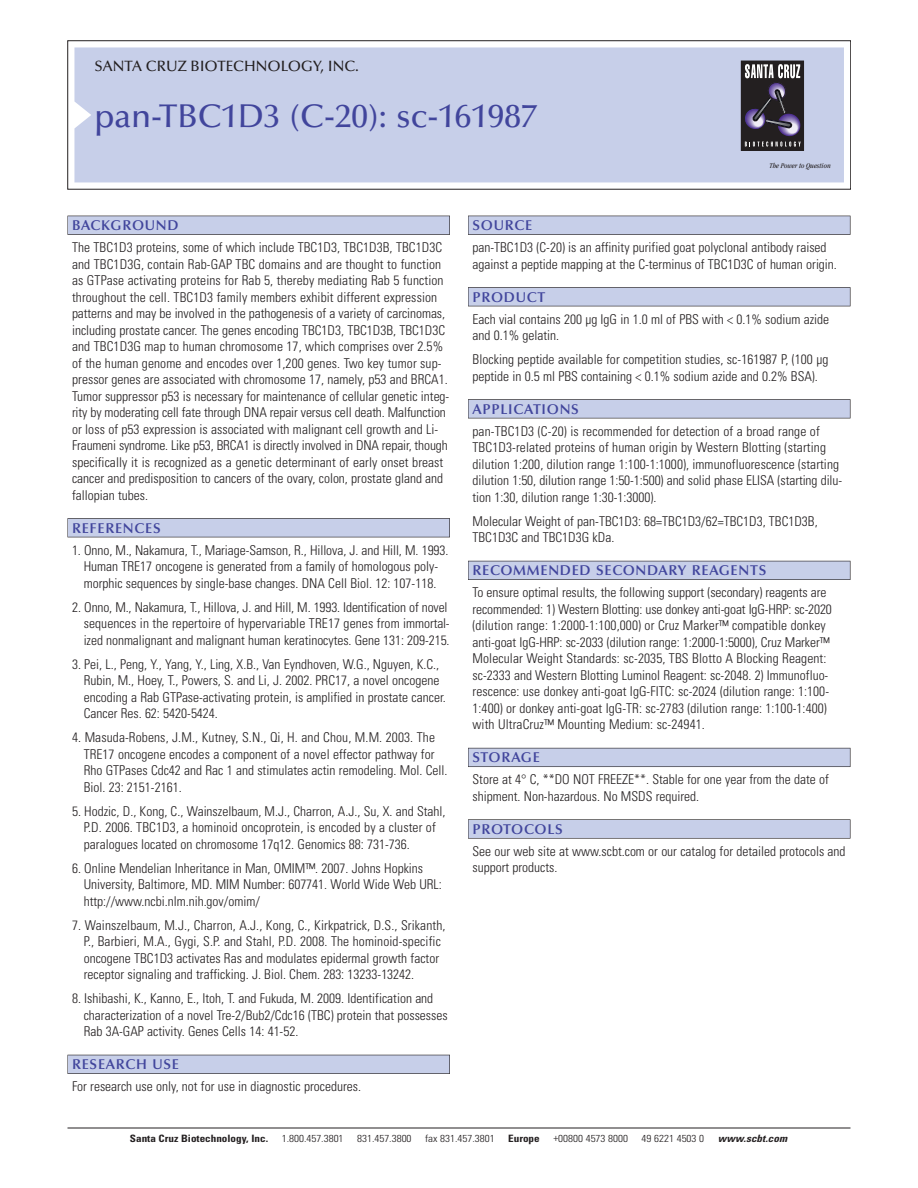
<style>
.page{position:relative;width:918px;height:1188px;background:#fff}
.page>*{position:absolute;margin:0;border:0;box-sizing:border-box;transform-origin:0 0}
.t1{font:500 33px "Optima";color:#41459c}
.t2{font:500 15px "Optima";color:#231f20}
.t3{font:600 14.25px "Optima";letter-spacing:.05em;color:#41459c}
.t4{font:300 condensed 13.5px/16.5px "Univers";color:#231f20}
.t5{font:300 condensed 10.2px "Univers";color:#231f20;scale:1.1 1}
.t6{font:700 condensed 10.2px "Univers";color:#231f20;scale:1.1 1}
.t7{font:italic 700 condensed 10.2px "Univers";color:#231f20;scale:1.1 1}
.t8{font:italic condensed 7.5px "Garamond";color:#231f20}
</style>
<div class="page">
<div style="left:74px;top:47px;width:770px;height:135px;background:#c7cfe9"></div>
<div style="left:741px;top:61px;width:62px;height:89px;background:#231f20"></div>
<div style="left:741px;top:61px;width:63px;height:90px;border:1px solid #231f20"></div>
<svg style="left:741px;top:64px;width:64px;height:83px"></svg>
<div style="left:68px;top:216px;width:382px;height:19px;background:#64636a"></div>
<div style="left:68px;top:216px;width:381px;height:18px;background:#c7cfe9"></div>
<div style="left:68px;top:518px;width:382px;height:19px;background:#64636a"></div>
<div style="left:68px;top:519px;width:381px;height:18px;background:#c7cfe9"></div>
<div style="left:68px;top:1055px;width:382px;height:19px;background:#63636c"></div>
<div style="left:68px;top:1055px;width:381px;height:18px;background:#c7cfe9"></div>
<div style="left:468px;top:216px;width:382px;height:19px;background:#64636a"></div>
<div style="left:468px;top:216px;width:382px;height:18px;background:#c7cfe9"></div>
<div style="left:468px;top:287px;width:382px;height:19px;background:#64636a"></div>
<div style="left:468px;top:288px;width:382px;height:18px;background:#c7cfe9"></div>
<div style="left:468px;top:399px;width:382px;height:19px;background:#67666b"></div>
<div style="left:468px;top:400px;width:382px;height:18px;background:#c7cfe9"></div>
<div style="left:468px;top:561px;width:382px;height:19px;background:#63646e"></div>
<div style="left:468px;top:561px;width:382px;height:18px;background:#c7cfe9"></div>
<div style="left:468px;top:748px;width:382px;height:19px;background:#696a75"></div>
<div style="left:468px;top:748px;width:382px;height:18px;background:#c7cfe9"></div>
<div style="left:468px;top:819px;width:382px;height:20px;background:#7a7879"></div>
<div style="left:468px;top:820px;width:382px;height:18px;background:#c7cfe9"></div>
<hr style="left:68px;top:1128px;width:782px;height:1px;background:#231f20">
<p class="t2" style="left:94px;top:60px;width:266px">SANTA CRUZ BIOTECHNOLOGY, INC.</p>
<h1 class="t1" style="left:94px;top:102px;width:444px">pan-TBC1D3 (C-20): sc-161987</h1>
<p class="t8" style="left:769px;top:163px;width:63px">The Power to Question</p>
<p class="t3" style="left:72px;top:219px;width:108px">BACKGROUND</p>
<p class="t4" style="left:72px;top:240px;width:379px">The TBC1D3 proteins, some of which include TBC1D3, TBC1D3B, TBC1D3C and TBC1D3G, contain Rab-GAP TBC domains and are thought to function as GTPase activating proteins for Rab 5, thereby mediating Rab 5 function throughout the cell. TBC1D3 family members exhibit different expression patterns and may be involved in the pathogenesis of a variety of carcinomas, including prostate cancer. The genes encoding TBC1D3, TBC1D3B, TBC1D3C and TBC1D3G map to human chromosome 17, which comprises over 2.5% of the human genome and encodes over 1,200 genes. Two key tumor sup&shy;pressor genes are associated with chromosome 17, namely, p53 and BRCA1.<br>Tumor suppressor p53 is necessary for maintenance of cellular genetic integ&shy;rity by moderating cell fate through DNA repair versus cell death. Malfunction or loss of p53 expression is associated with malignant cell growth and Li-Fraumeni syndrome. Like p53, BRCA1 is directly involved in DNA repair, though specifically it is recognized as a genetic determinant of early onset breast cancer and predisposition to cancers of the ovary, colon, prostate gland and fallopian tubes.</p>
<p class="t3" style="left:72px;top:522px;width:90px">REFERENCES</p>
<p class="t4" style="left:72px;top:543px;width:378px;text-align:center">1. Onno, M., Nakamura, T., Mariage-Samson, R., Hillova, J. and Hill, M. 1993.<br>Human TRE17 oncogene is generated from a family of homologous poly&shy;morphic sequences by single-base changes. DNA Cell Biol. 12: 107-118.</p>
<p class="t4" style="left:84px;top:600px;width:367px;text-indent:-12px">2. Onno, M., Nakamura, T., Hillova, J. and Hill, M. 1993. Identification of novel sequences in the repertoire of hypervariable TRE17 genes from immortal&shy;ized nonmalignant and malignant human keratinocytes. Gene 131: 209-215.</p>
<p class="t4" style="left:84px;top:657px;width:364px;text-indent:-12px">3. Pei, L., Peng, Y., Yang, Y., Ling, X.B., Van Eyndhoven, W.G., Nguyen, K.C., Rubin, M., Hoey, T., Powers, S. and Li, J. 2002. PRC17, a novel oncogene encoding a Rab GTPase-activating protein, is amplified in prostate cancer.<br>Cancer Res. 62: 5420-5424.</p>
<p class="t4" style="left:84px;top:730px;width:365px;text-indent:-12px">4. Masuda-Robens, J.M., Kutney, S.N., Qi, H. and Chou, M.M. 2003. The TRE17 oncogene encodes a component of a novel effector pathway for Rho GTPases Cdc42 and Rac 1 and stimulates actin remodeling. Mol. Cell.<br>Biol. 23: 2151-2161.</p>
<p class="t4" style="left:84px;top:804px;width:363px;text-indent:-12px">5. Hodzic, D., Kong, C., Wainszelbaum, M.J., Charron, A.J., Su, X. and Stahl,<br>P.D. 2006. TBC1D3, a hominoid oncoprotein, is encoded by a cluster of paralogues located on chromosome 17q12. Genomics 88: 731-736.</p>
<p class="t4" style="left:84px;top:861px;width:360px;text-indent:-12px">6. Online Mendelian Inheritance in Man, OMIM™. 2007. Johns Hopkins<br>University, Baltimore, MD. MIM Number: 607741. World Wide Web URL: http://www.ncbi.nlm.nih.gov/omim/</p>
<p class="t4" style="left:84px;top:918px;width:363px;text-indent:-12px">7. Wainszelbaum, M.J., Charron, A.J., Kong, C., Kirkpatrick, D.S., Srikanth, P., Barbieri, M.A., Gygi, S.P. and Stahl, P.D. 2008. The hominoid-specific oncogene TBC1D3 activates Ras and modulates epidermal growth factor receptor signaling and trafficking. J. Biol. Chem. 283: 13233-13242.</p>
<p class="t4" style="left:84px;top:991px;width:366px;text-indent:-12px">8. Ishibashi, K., Kanno, E., Itoh, T. and Fukuda, M. 2009. Identification and characterization of a novel Tre-2/Bub2/Cdc16 (TBC) protein that possesses<br>Rab 3A-GAP activity. Genes Cells 14: 41-52.</p>
<p class="t3" style="left:72px;top:1058px;width:109px">RESEARCH USE</p>
<p class="t4" style="left:72px;top:1080px;width:290px">For research use only, not for use in diagnostic procedures.</p>
<p class="t3" style="left:473px;top:219px;width:61px">SOURCE</p>
<p class="t4" style="left:473px;top:240px;width:366px">pan-TBC1D3 (C-20) is an affinity purified goat polyclonal antibody raised against a peptide mapping at the C-terminus of TBC1D3C of human origin.</p>
<p class="t3" style="left:473px;top:291px;width:74px">PRODUCT</p>
<p class="t4" style="left:473px;top:312px;width:358px">Each vial contains 200 µg IgG in 1.0 ml of PBS with &lt; 0.1% sodium azide and 0.1% gelatin.</p>
<p class="t4" style="left:473px;top:352px;width:357px">Blocking peptide available for competition studies, sc-161987 P, (100 µg peptide in 0.5 ml PBS containing &lt; 0.1% sodium azide and 0.2% BSA).</p>
<p class="t3" style="left:473px;top:403px;width:108px">APPLICATIONS</p>
<p class="t4" style="left:473px;top:424px;width:371px">pan-TBC1D3 (C-20) is recommended for detection of a broad range of TBC1D3-related proteins of human origin by Western Blotting (starting dilution 1:200, dilution range 1:100-1:1000), immunofluorescence (starting dilution 1:50, dilution range 1:50-1:500) and solid phase ELISA (starting dilu&shy;tion 1:30, dilution range 1:30-1:3000).</p>
<p class="t4" style="left:473px;top:514px;width:347px">Molecular Weight of pan-TBC1D3: 68=TBC1D3/62=TBC1D3, TBC1D3B,<br>TBC1D3C and TBC1D3G kDa.</p>
<p class="t3" style="left:473px;top:564px;width:295px">RECOMMENDED SECONDARY REAGENTS</p>
<p class="t4" style="left:473px;top:586px;width:361px">To ensure optimal results, the following support (secondary) reagents are recommended: 1) Western Blotting: use donkey anti-goat IgG-HRP: sc-2020 (dilution range: 1:2000-1:100,000) or Cruz Marker™ compatible donkey anti-goat IgG-HRP: sc-2033 (dilution range: 1:2000-1:5000), Cruz Marker™ Molecular Weight Standards: sc-2035, TBS Blotto A Blocking Reagent: sc-2333 and Western Blotting Luminol Reagent: sc-2048. 2) Immunofluo&shy;rescence: use donkey anti-goat IgG-FITC: sc-2024 (dilution range: 1:100- 1:400) or donkey anti-goat IgG-TR: sc-2783 (dilution range: 1:100-1:400) with UltraCruz™ Mounting Medium: sc-24941.</p>
<p class="t3" style="left:473px;top:751px;width:69px">STORAGE</p>
<p class="t4" style="left:473px;top:773px;width:358px">Store at 4° C, **DO NOT FREEZE**. Stable for one year from the date of shipment. Non-hazardous. No MSDS required.</p>
<p class="t3" style="left:473px;top:823px;width:92px">PROTOCOLS</p>
<p class="t4" style="left:473px;top:844px;width:375px">See our web site at www.scbt.com or our catalog for detailed protocols and support products.</p>
<p class="t6" style="left:130px;top:1135px;width:127px">Santa Cruz Biotechnology, Inc.</p>
<p class="t5" style="left:282px;top:1135px;width:58px">1.800.457.3801</p>
<p class="t5" style="left:357px;top:1135px;width:51px">831.457.3800</p>
<p class="t5" style="left:425px;top:1135px;width:65px">fax 831.457.3801</p>
<p class="t6" style="left:508px;top:1135px;width:30px">Europe</p>
<p class="t5" style="left:553px;top:1135px;width:69px">+00800 4573 8000</p>
<p class="t5" style="left:642px;top:1135px;width:58px">49 6221 4503 0</p>
<p class="t7" style="left:718px;top:1135px;width:67px">www.scbt.com</p>
</div>
